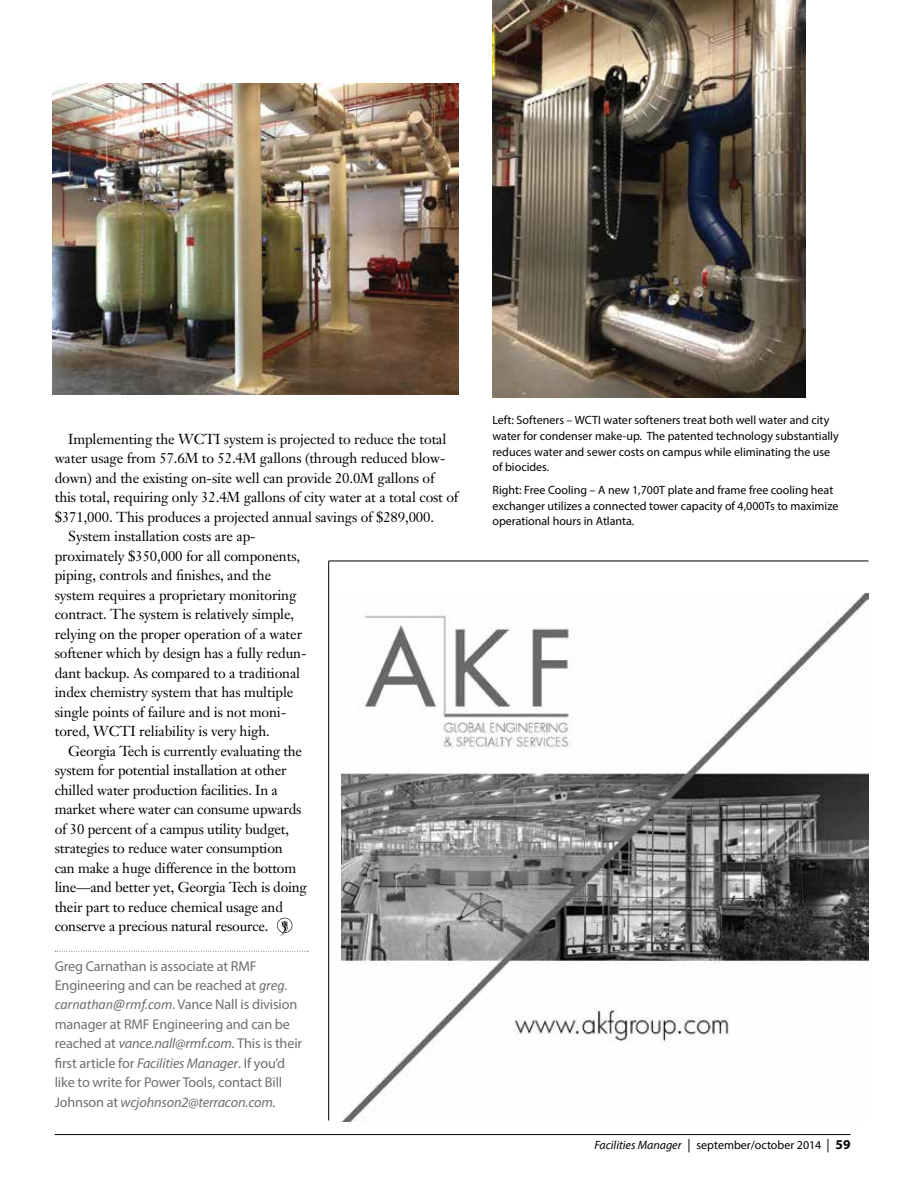
<style>
.page{position:relative;width:918px;height:1188px;background:#fff}
.page>*{position:absolute;margin:0;border:0;box-sizing:border-box;transform-origin:0 0}
.t1{font:14.25px "Janson Text";letter-spacing:-.01em;color:#000}
.t2{font:14.25px/19.5px "Myriad Pro";letter-spacing:-.01em;color:#6d6e71}
.t3{font:12px/15.8px "Myriad Pro";color:#000}
.s1{font-family:"Calibri";font-style:italic}
.s2{font-style:italic}
.s3{font-size:13.5px}
.s4{font-weight:700;font-size:13.5px}
</style>
<div class="page">
<hr style="left:55px;top:1134px;width:795px;height:1px;background:#000">
<svg style="left:55px;top:951px;width:253px;height:1px"></svg>
<svg style="left:277px;top:918px;width:15px;height:18px"></svg>
<img style="left:341px;top:594px;width:527px;height:527px">
<img style="left:492px;top:0;width:314px;height:397px">
<img style="left:53px;top:84px;width:406px;height:311px">
<hr style="left:328px;top:561px;width:540px;height:1px;background:#000">
<hr style="left:328px;top:561px;width:1px;height:559px;background:#000">
<p class="t1" style="left:68px;top:430px;width:380px">Implementing the WCTI system is projected to reduce the total</p>
<p class="t1" style="left:55px;top:450px;width:392px">water usage from 57.6M to 52.4M gallons (through reduced blow-</p>
<p class="t1" style="left:55px;top:469px;width:381px">down) and the existing on-site well can provide 20.0M gallons of</p>
<p class="t1" style="left:55px;top:489px;width:405px">this total, requiring only 32.4M gallons of city water at a total cost of</p>
<p class="t1" style="left:55px;top:508px;width:381px">$371,000. This produces a projected annual savings of $289,000.</p>
<p class="t1" style="left:68px;top:527px;width:189px">System installation costs are ap-</p>
<p class="t1" style="left:55px;top:547px;width:247px">proximately $350,000 for all components,</p>
<p class="t1" style="left:55px;top:566px;width:218px">piping, controls and finishes, and the</p>
<p class="t1" style="left:55px;top:586px;width:243px">system requires a proprietary monitoring</p>
<p class="t1" style="left:55px;top:605px;width:241px">contract. The system is relatively simple,</p>
<p class="t1" style="left:55px;top:625px;width:249px">relying on the proper operation of a water</p>
<p class="t1" style="left:55px;top:644px;width:253px">softener which by design has a fully redun-</p>
<p class="t1" style="left:55px;top:664px;width:247px">dant backup. As compared to a traditional</p>
<p class="t1" style="left:55px;top:683px;width:240px">index chemistry system that has multiple</p>
<p class="t1" style="left:55px;top:703px;width:233px">single points of failure and is not moni-</p>
<p class="t1" style="left:55px;top:722px;width:217px">tored, WCTI reliability is very high.</p>
<p class="t1" style="left:68px;top:742px;width:235px">Georgia Tech is currently evaluating the</p>
<p class="t1" style="left:55px;top:761px;width:233px">system for potential installation at other</p>
<p class="t1" style="left:55px;top:781px;width:225px">chilled water production facilities. In a</p>
<p class="t1" style="left:55px;top:800px;width:248px">market where water can consume upwards</p>
<p class="t1" style="left:55px;top:820px;width:236px">of 30 percent of a campus utility budget,</p>
<p class="t1" style="left:55px;top:839px;width:229px">strategies to reduce water consumption</p>
<p class="t1" style="left:55px;top:859px;width:243px">can make a huge difference in the bottom</p>
<p class="t1" style="left:55px;top:878px;width:254px">line—and better yet, Georgia Tech is doing</p>
<p class="t1" style="left:55px;top:898px;width:230px">their part to reduce chemical usage and</p>
<p class="t1" style="left:55px;top:917px;width:215px">conserve a precious natural resource.</p>
<p class="t2" style="left:55px;top:956px;width:249px">Greg Carnathan is associate at RMF Engineering and can be reached at <span class="s1">greg. carnathan@rmf.com</span>. Vance Nall is division manager at RMF Engineering and can be reached at <span class="s2">vance.nall@rmf.com.</span> This is their first article for <span class="s2">Facilities Manager</span>. If you’d like to write for Power Tools, contact Bill Johnson at <span class="s2">wcjohnson2@terracon.com.</span></p>
<p class="t3" style="left:492px;top:412px;width:348px">Left: Softeners – WCTI water softeners treat both well water and city water for condenser make-up. The patented technology substantially reduces water and sewer costs on campus while eliminating the use of biocides.</p>
<p class="t3" style="left:492px;top:482px;width:347px">Right: Free Cooling – A new 1,700T plate and frame free cooling heat exchanger utilizes a connected tower capacity of 4,000Ts to maximize operational hours in Atlanta.</p>
<p class="t3" style="left:594px;top:1137px;width:258px"><span class="s2">Facilities Manager</span> <span class="s3">|</span> september/october 2014 <span class="s3">|</span> <span class="s4">59</span></p>
</div>
